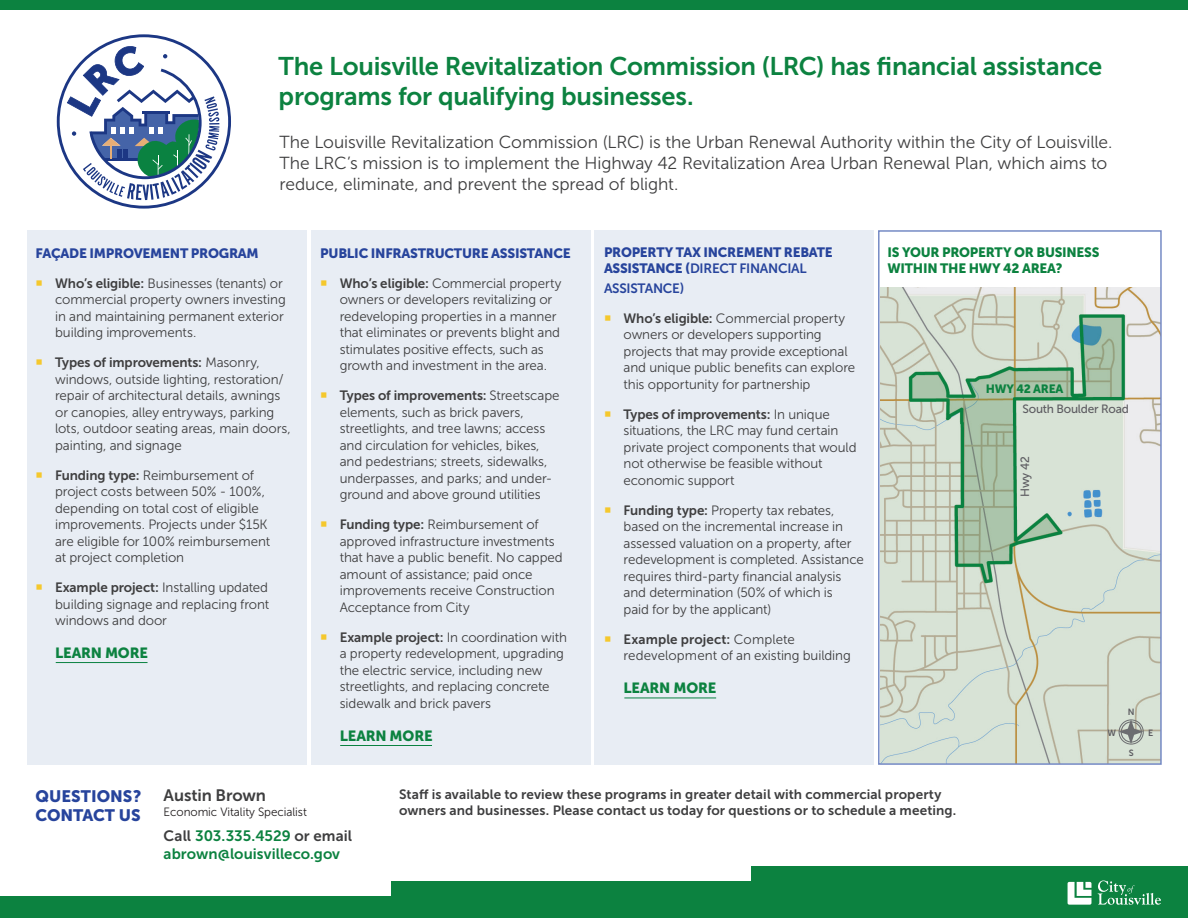
<style>
.page{position:relative;width:1188px;height:918px;background:#fff}
.page>*{position:absolute;margin:0;border:0;box-sizing:border-box;transform-origin:0 0}
.t1{font:25.5px/30.6px "Museo Sans 700";letter-spacing:-.01em;color:#0c8240}
.t2{font:17.4px/20.9px "Museo Sans 300";letter-spacing:-.005em;color:#3e3e3f}
.t3{font:16.5px/18.8px "Museo Sans 900";color:#27449c}
.t4{font:16.5px "Museo Sans 700";letter-spacing:-.01em;color:#3e3e3f}
.t5{font:15px/18px "Museo Sans 700";letter-spacing:.005em;color:#0c8240}
.t6{font:14.7px "Museo Sans 900";letter-spacing:-.015em;color:#0c8240}
.t7{font:13.5px/16.5px "Museo Sans 300";letter-spacing:-.01em;color:#3e3e3f}
.t8{font:13.5px/16.2px "Museo Sans 700";letter-spacing:.005em;color:#3e3e3f}
.t9{font:13.5px "Museo Sans 900";letter-spacing:-.02em;color:#27449c}
.t10{font:13.5px/16.2px "Museo Sans 900";letter-spacing:-.02em;color:#0c8240}
.t11{font:13.5px/19.5px "Museo Sans 700";letter-spacing:-.02em;color:#27449c}
.t12{font:12px "Museo Sans 300";letter-spacing:-.005em;color:#231f20}
.t13{font:12px "Museo Sans 500";letter-spacing:-.02em;color:#5d5c61}
.t14{font:12px "Museo Sans 900";letter-spacing:-.02em;color:#0c8240}
.t15{font:9px "Museo Sans 700";color:#5d5c61}
.s1{color:#f5c82c}
.s2{font-family:"Museo Sans 700"}
.s3{font-family:"Museo Sans 300"}
.s4{font-family:"Museo Sans 900"}
.s5{color:#3e3e3f}
</style>
<div class="page">
<div style="left:27px;top:230px;width:279px;height:535px;background:#e8edf4"></div>
<div style="left:311px;top:230px;width:279px;height:535px;background:#e8edf4"></div>
<div style="left:594px;top:230px;width:280px;height:535px;background:#e8edf4"></div>
<img style="left:881px;top:287px;width:278px;height:475px">
<div style="left:878px;top:230px;width:284px;height:535px;border:2px solid #758ac5"></div>
<div style="left:1119px;top:720px;width:25px;height:24px;border:1px solid #6c6d70;border-radius:50%"></div>
<svg style="left:1119px;top:719px;width:24px;height:25px"></svg>
<svg style="left:56px;top:34px;width:175px;height:175px"></svg>
<hr style="left:56px;top:662px;width:92px;height:1px;background:#0a8241">
<hr style="left:340px;top:745px;width:92px;height:1px;background:#0a8241">
<hr style="left:624px;top:698px;width:92px;height:1px;background:#0a8241">
<div style="left:0;top:896px;width:840px;height:22px;background:#0c8240"></div>
<div style="left:0;top:0;width:1188px;height:9px;background:#0c8240"></div>
<div style="left:752px;top:866px;width:436px;height:52px;background:#0c8240"></div>
<div style="left:392px;top:881px;width:512px;height:37px;background:#0c8240"></div>
<svg style="left:1068px;top:882px;width:23px;height:23px"></svg>
<svg style="left:1098px;top:880px;width:63px;height:25px"></svg>
<h1 class="t1" style="left:279px;top:51px;width:825px">The Louisville Revitalization Commission (LRC) has financial assistance programs for qualifying businesses.</h1>
<p class="t2" style="left:280px;top:132px;width:834px">The Louisville Revitalization Commission (LRC) is the Urban Renewal Authority within the City of Louisville.<br>The LRC’s mission is to implement the Highway 42 Revitalization Area Urban Renewal Plan, which aims to reduce, eliminate, and prevent the spread of blight.</p>
<p class="t9" style="left:36px;top:245px;width:225px">FAÇADE IMPROVEMENT PROGRAM</p>
<p class="t7" style="left:55px;top:275px;width:232px;text-indent:-19px"><span class="s1">○</span> <span class="s2">Who’s eligible:</span> Businesses (tenants) or commercial property owners investing in and maintaining permanent exterior building improvements.</p>
<p class="t8" style="left:36px;top:354px;width:226px"><span class="s1">○</span> Types of improvements: <span class="s3">Masonry,</span></p>
<p class="t7" style="left:55px;top:371px;width:237px">windows, outside lighting, restoration/ repair of architectural details, awnings or canopies, alley entryways, parking lots, outdoor seating areas, main doors, painting, and signage</p>
<p class="t7" style="left:55px;top:467px;width:217px;text-indent:-19px"><span class="s1">○</span> <span class="s2">Funding type:</span> Reimbursement of project costs between 50% - 100%, depending on total cost of eligible improvements. Projects under $15K are eligible for 100% reimbursement at project completion</p>
<p class="t7" style="left:55px;top:579px;width:216px;text-align:justify;text-indent:-19px"><span class="s1">○</span> <span class="s2">Example project:</span> Installing updated building signage and replacing front windows and door</p>
<p class="t6" style="left:55px;top:645px;width:94px">LEARN MORE</p>
<p class="t9" style="left:320px;top:245px;width:252px">PUBLIC INFRASTRUCTURE ASSISTANCE</p>
<p class="t7" style="left:340px;top:275px;width:223px;text-indent:-20px"><span class="s1">○</span> <span class="s2">Who’s eligible:</span> Commercial property owners or developers revitalizing or redeveloping properties in a manner that eliminates or prevents blight and stimulates positive effects, such as growth and investment in the area.</p>
<p class="t8" style="left:320px;top:387px;width:241px"><span class="s1">○</span> Types of improvements: <span class="s3">Streetscape</span></p>
<p class="t7" style="left:340px;top:404px;width:214px">elements, such as brick pavers, streetlights, and tree lawns; access and circulation for vehicles, bikes, and pedestrians; streets, sidewalks, underpasses, and parks; and under&shy;ground and above ground utilities</p>
<p class="t7" style="left:340px;top:516px;width:224px;text-indent:-20px"><span class="s1">○</span> <span class="s2">Funding type:</span> Reimbursement of approved infrastructure investments that have a public benefit. No capped amount of assistance; paid once improvements receive Construction Acceptance from City</p>
<p class="t7" style="left:340px;top:629px;width:229px;text-indent:-20px"><span class="s1">○</span> <span class="s2">Example project:</span> In coordination with a property redevelopment, upgrading the electric service, including new streetlights, and replacing concrete sidewalk and brick pavers</p>
<p class="t6" style="left:340px;top:727px;width:94px">LEARN MORE</p>
<p class="t9" style="left:604px;top:244px;width:230px">PROPERTY TAX INCREMENT REBATE</p>
<p class="t11" style="left:604px;top:259px;width:204px"><span class="s4">ASSISTANCE (</span>DIRECT FINANCIAL<br>ASSISTANCE)</p>
<p class="t7" style="left:624px;top:310px;width:233px;text-indent:-20px"><span class="s1">○</span> <span class="s2">Who’s eligible:</span> Commercial property owners or developers supporting projects that may provide exceptional and unique public benefits can explore this opportunity for partnership</p>
<p class="t8" style="left:604px;top:406px;width:227px"><span class="s1">○</span> Types of improvements: <span class="s3">In unique</span></p>
<p class="t7" style="left:624px;top:422px;width:235px">situations, the LRC may fund certain private project components that would not otherwise be feasible without economic support</p>
<p class="t7" style="left:624px;top:502px;width:242px;text-indent:-20px"><span class="s1">○</span> <span class="s2">Funding type:</span> Property tax rebates, based on the incremental increase in assessed valuation on a property, after redevelopment is completed. Assistance requires third-party financial analysis and determination (50% of which is<br>paid for by the applicant)</p>
<p class="t8" style="left:604px;top:631px;width:192px"><span class="s1">○</span> Example project: <span class="s3">Complete</span></p>
<p class="t7" style="left:624px;top:647px;width:229px">redevelopment of an existing building</p>
<p class="t6" style="left:624px;top:680px;width:94px">LEARN MORE</p>
<p class="t10" style="left:888px;top:244px;width:213px">IS YOUR PROPERTY OR BUSINESS<br>WITHIN THE HWY 42 AREA?</p>
<p class="t14" style="left:986px;top:382px;width:79px">HWY 42 AREA</p>
<p class="t13" style="left:1023px;top:402px;width:108px">South Boulder Road</p>
<p class="t13" style="left:1018px;top:497px;width:42px;rotate:-90deg">Hwy 42</p>
<p class="t15" style="left:1128px;top:706px;width:8px">N</p>
<p class="t15" style="left:1129px;top:748px;width:6px">S</p>
<p class="t15" style="left:1107px;top:728px;width:10px">W</p>
<p class="t15" style="left:1148px;top:728px;width:7px">E</p>
<p class="t3" style="left:36px;top:787px;width:107px">QUESTIONS?<br>CONTACT US</p>
<p class="t4" style="left:164px;top:786px;width:104px">Austin Brown</p>
<p class="t12" style="left:164px;top:805px;width:145px">Economic Vitality Specialist</p>
<p class="t5" style="left:164px;top:826px;width:190px"><span class="s5">Call</span> 303.335.4529 <span class="s5">or email </span>abrown@louisvilleco.gov</p>
<p class="t8" style="left:399px;top:786px;width:559px">Staff is available to review these programs in greater detail with commercial property owners and businesses. Please contact us today for questions or to schedule a meeting.</p>
</div>
